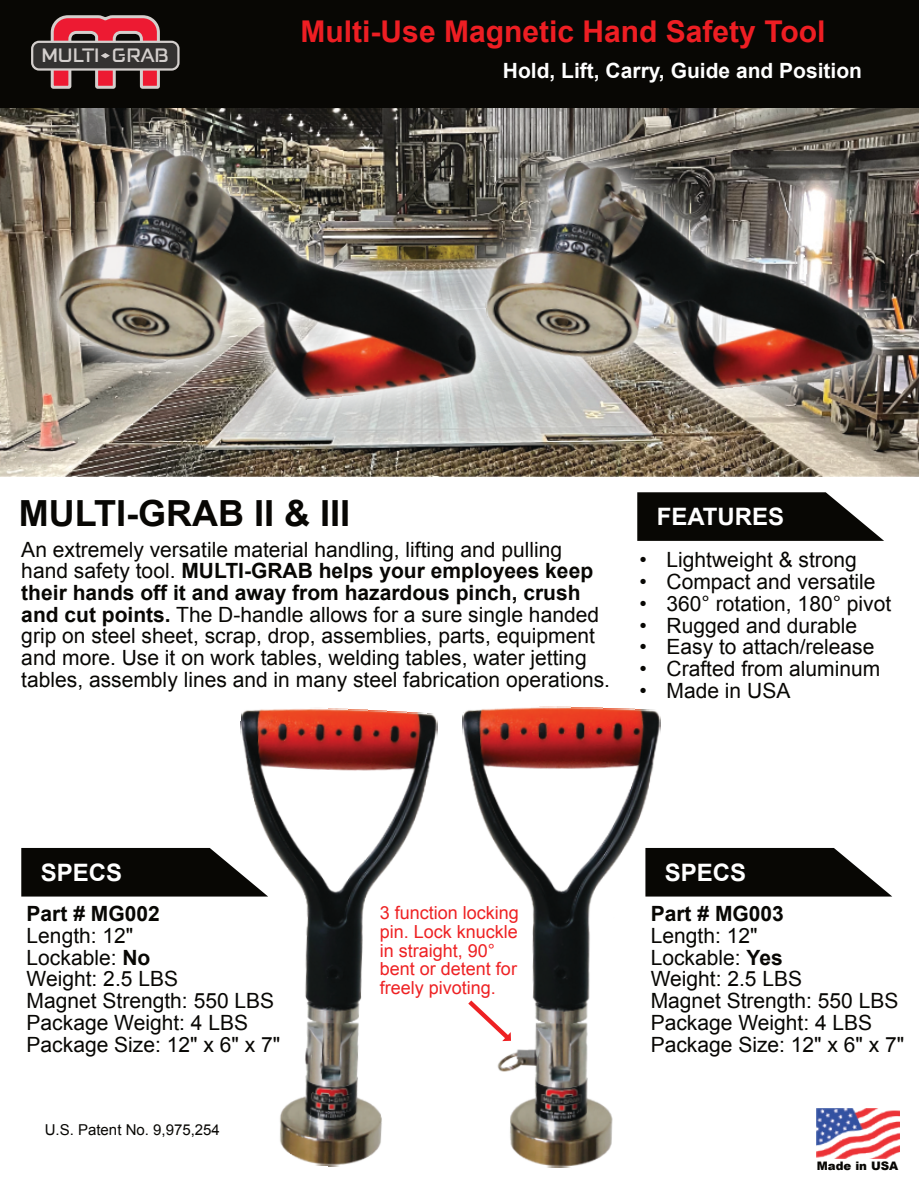
<style>
.page{position:relative;width:919px;height:1188px;background:#fff}
.page>*{position:absolute;margin:0;border:0;box-sizing:border-box;transform-origin:0 0}
.t1{font:700 36px "Arial";color:#080704}
.t2{font:700 30px "Arial";color:#ee1e23}
.t3{font:700 24px "Arial";color:#fff}
.t4{font:21px/21.8px "Arial";color:#080704}
.t5{font:700 21px "Arial";color:#fff}
.t6{font:700 21px "Arial";color:#080704}
.t7{font:500 18.9px "Felonast";color:#d4cfcd}
.t8{font:18px/18.6px "Arial";color:#ee2123}
.t9{font:15px "Arial";color:#080704}
.t10{font:900 11.7px "Arial";color:#080704}
.s1{font-weight:700}
</style>
<div class="page">
<img style="left:0;top:108px;width:918px;height:368px">
<img style="left:816px;top:1109px;width:83px;height:49px">
<div style="left:0;top:0;width:918px;height:108px;background:#080704"></div>
<div style="left:31px;top:41px;width:148px;height:30px;background:#343231;border:2px solid #d4cfcd;border-radius:7px"></div>
<svg style="left:49px;top:15px;width:112px;height:74px"></svg>
<img style="left:240px;top:708px;width:197px;height:459px">
<svg style="left:660px;top:848px;width:232px;height:49px;background:#282724"></svg>
<svg style="left:21px;top:848px;width:247px;height:49px;background:#272623"></svg>
<svg style="left:637px;top:492px;width:247px;height:49px;background:#272623"></svg>
<img style="left:27px;top:118px;width:415px;height:313px">
<img style="left:46px;top:124px;width:396px;height:295px">
<img style="left:462px;top:706px;width:198px;height:462px">
<img style="left:442px;top:118px;width:476px;height:315px">
<img style="left:471px;top:129px;width:408px;height:285px">
<svg style="left:468px;top:1001px;width:43px;height:40px"></svg>
<p class="t7" style="left:41px;top:48px;width:129px">MULTI GRAB</p>
<h2 class="t2" style="left:300px;top:20px;width:526px">Multi-Use Magnetic Hand Safety Tool</h2>
<p class="t5" style="left:503px;top:62px;width:360px">Hold, Lift, Carry, Guide and Position</p>
<h1 class="t1" style="left:19px;top:500px;width:333px">MULTI-GRAB II &amp; III</h1>
<p class="t4" style="left:21px;top:540px;width:590px">An extremely versatile material handling, lifting and pulling hand safety tool. <span class="s1">MULTI-GRAB helps your employees keep their hands off it and away from hazardous pinch, crush and cut points.</span> The D-handle allows for a sure single handed grip on steel sheet, scrap, drop, assemblies, parts, equipment and more. Use it on work tables, welding tables, water jetting tables, assembly lines and in many steel fabrication operations.</p>
<p class="t3" style="left:656px;top:508px;width:129px">FEATURES</p>
<p class="t4" style="left:639px;top:551px;width:219px">• Lightweight &amp; strong</p>
<p class="t4" style="left:639px;top:573px;width:237px">• Compact and versatile</p>
<p class="t4" style="left:639px;top:595px;width:253px">• 360° rotation, 180° pivot</p>
<p class="t4" style="left:639px;top:616px;width:219px">• Rugged and durable</p>
<p class="t4" style="left:639px;top:638px;width:236px">• Easy to attach/release</p>
<p class="t4" style="left:639px;top:660px;width:242px">• Crafted from aluminum</p>
<p class="t4" style="left:639px;top:681px;width:152px">• Made in USA</p>
<p class="t3" style="left:41px;top:863px;width:83px">SPECS</p>
<p class="t6" style="left:27px;top:906px;width:135px">Part # MG002</p>
<p class="t4" style="left:27px;top:927px;width:255px">Length: 12"<br>Lockable: <span class="s1">No<br></span>Weight: 2.5 LBS<br>Magnet Strength: 550 LBS<br>Package Weight: 4 LBS<br>Package Size: 12" x 6" x 7"</p>
<p class="t9" style="left:45px;top:1124px;width:177px">U.S. Patent No. 9,975,254</p>
<p class="t8" style="left:380px;top:905px;width:141px">3 function locking pin. Lock knuckle in straight, 90° bent or detent for freely pivoting.</p>
<p class="t3" style="left:664px;top:863px;width:83px">SPECS</p>
<p class="t6" style="left:650px;top:906px;width:135px">Part # MG003</p>
<p class="t4" style="left:650px;top:927px;width:255px">Length: 12"<br>Lockable: <span class="s1">Yes<br></span>Weight: 2.5 LBS<br>Magnet Strength: 550 LBS<br>Package Weight: 4 LBS<br>Package Size: 12" x 6" x 7"</p>
<p class="t10" style="left:816px;top:1162px;width:83px">Made in USA</p>
</div>
